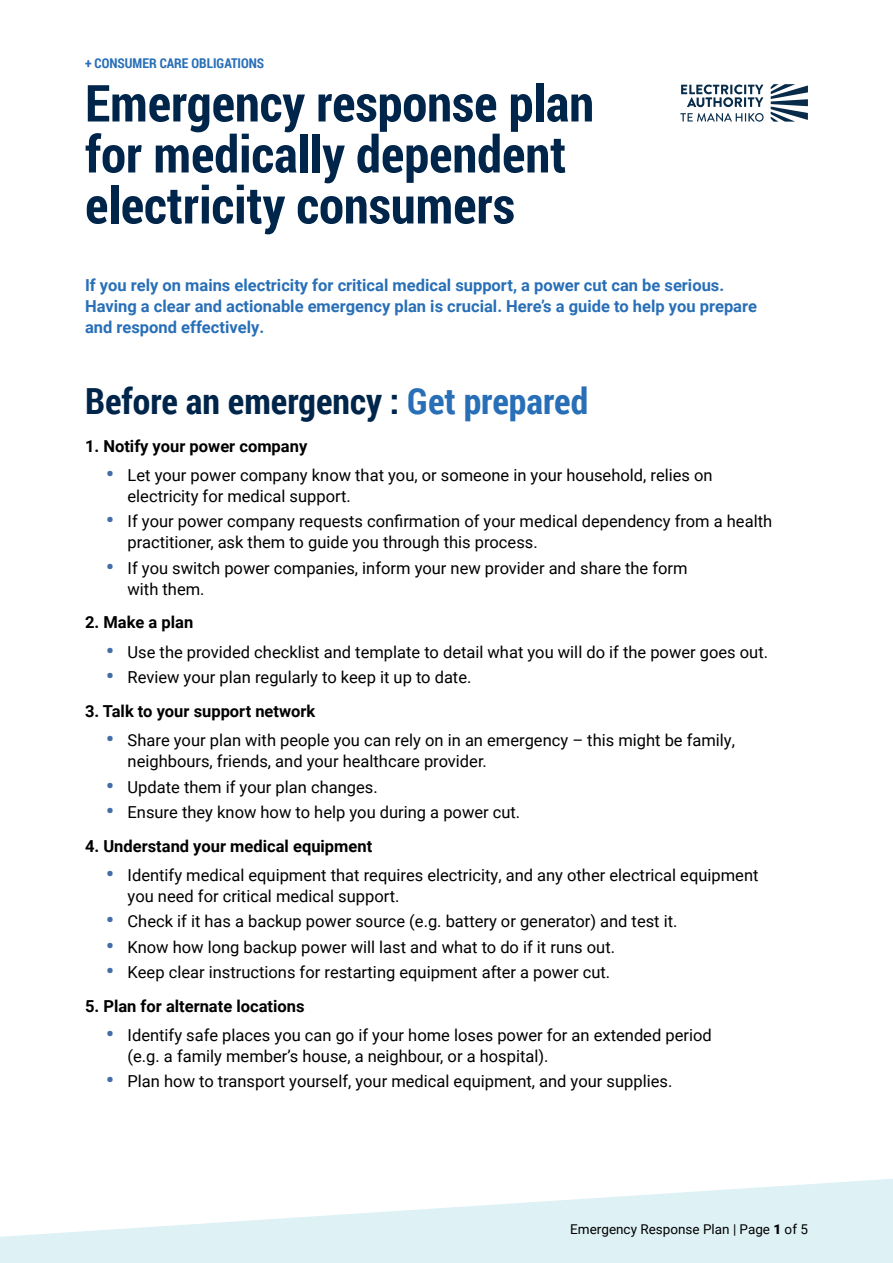
<style>
.page{position:relative;width:893px;height:1263px;background:#fff}
.page>*{position:absolute;margin:0;border:0;box-sizing:border-box;transform-origin:0 0}
.t1{font:700 51px/51px "Roboto Condensed";color:#00254a}
.t2{font:700 36px "Roboto Condensed";color:#00254a}
.t3{font:16.5px/21px "Roboto";color:#000}
.t4{font:700 16.5px/21px "Roboto";color:#286fb7}
.t5{font:700 16.5px "Roboto";color:#000}
.t6{font:13.5px "Roboto";color:#000}
.t7{font:700 13.5px "Roboto Condensed";color:#286fb7}
.s1{color:#286fb7}
.s2{font-weight:900;font-size:21px;color:#426da9}
.s3{font-weight:900}
</style>
<div class="page">
<svg style="left:0;top:1179px;width:893px;height:84px;fill:#def1f5"></svg>
<svg style="left:771px;top:84px;width:37px;height:38px"></svg>
<svg style="left:681px;top:84px;width:82px;height:23px"></svg>
<svg style="left:680px;top:113px;width:84px;height:9px"></svg>
<p class="t7" style="left:85px;top:54px;width:181px">+ CONSUMER CARE OBLIGATIONS</p>
<h1 class="t1" style="left:85px;top:76px;width:510px">Emergency response plan for medically dependent electricity consumers</h1>
<p class="t4" style="left:85px;top:274px;width:673px">If you rely on mains electricity for critical medical support, a power cut can be serious.<br>Having a clear and actionable emergency plan is crucial. Here’s a guide to help you prepare and respond effectively.</p>
<h2 class="t2" style="left:85px;top:375px;width:505px">Before an emergency : <span class="s1">Get prepared</span></h2>
<p class="t5" style="left:85px;top:434px;width:224px">1. Notify your power company</p>
<p class="t3" style="left:128px;top:464px;width:587px;text-indent:-21px"><span class="s2">•</span> Let your power company know that you, or someone in your household, relies on electricity for medical support.</p>
<p class="t3" style="left:128px;top:510px;width:646px;text-indent:-21px"><span class="s2">•</span> If your power company requests confirmation of your medical dependency from a health practitioner, ask them to guide you through this process.</p>
<p class="t3" style="left:128px;top:557px;width:562px;text-indent:-21px"><span class="s2">•</span> If you switch power companies, inform your new provider and share the form with them.</p>
<p class="t5" style="left:85px;top:611px;width:110px">2. Make a plan</p>
<p class="t3" style="left:106px;top:641px;width:663px"><span class="s2">•</span> Use the provided checklist and template to detail what you will do if the power goes out.</p>
<p class="t3" style="left:106px;top:666px;width:367px"><span class="s2">•</span> Review your plan regularly to keep it up to date.</p>
<p class="t5" style="left:85px;top:699px;width:232px">3. Talk to your support network</p>
<p class="t3" style="left:128px;top:729px;width:609px;text-indent:-21px"><span class="s2">•</span> Share your plan with people you can rely on in an emergency – this might be family, neighbours, friends, and your healthcare provider.</p>
<p class="t3" style="left:106px;top:776px;width:273px"><span class="s2">•</span> Update them if your plan changes.</p>
<p class="t3" style="left:106px;top:801px;width:415px"><span class="s2">•</span> Ensure they know how to help you during a power cut.</p>
<p class="t5" style="left:85px;top:834px;width:289px">4. Understand your medical equipment</p>
<p class="t3" style="left:128px;top:864px;width:632px;text-indent:-21px"><span class="s2">•</span> Identify medical equipment that requires electricity, and any other electrical equipment you need for critical medical support.</p>
<p class="t3" style="left:106px;top:910px;width:573px"><span class="s2">•</span> Check if it has a backup power source (e.g. battery or generator) and test it.</p>
<p class="t3" style="left:106px;top:936px;width:510px"><span class="s2">•</span> Know how long backup power will last and what to do if it runs out.</p>
<p class="t3" style="left:106px;top:961px;width:505px"><span class="s2">•</span> Keep clear instructions for restarting equipment after a power cut.</p>
<p class="t5" style="left:85px;top:994px;width:221px">5. Plan for alternate locations</p>
<p class="t3" style="left:128px;top:1024px;width:586px;text-indent:-21px"><span class="s2">•</span> Identify safe places you can go if your home loses power for an extended period (e.g. a family member’s house, a neighbour, or a hospital).</p>
<p class="t3" style="left:106px;top:1070px;width:568px"><span class="s2">•</span> Plan how to transport yourself, your medical equipment, and your supplies.</p>
<p class="t6" style="left:570px;top:1220px;width:239px">Emergency Response Plan | Page <span class="s3">1</span> of 5</p>
</div>
